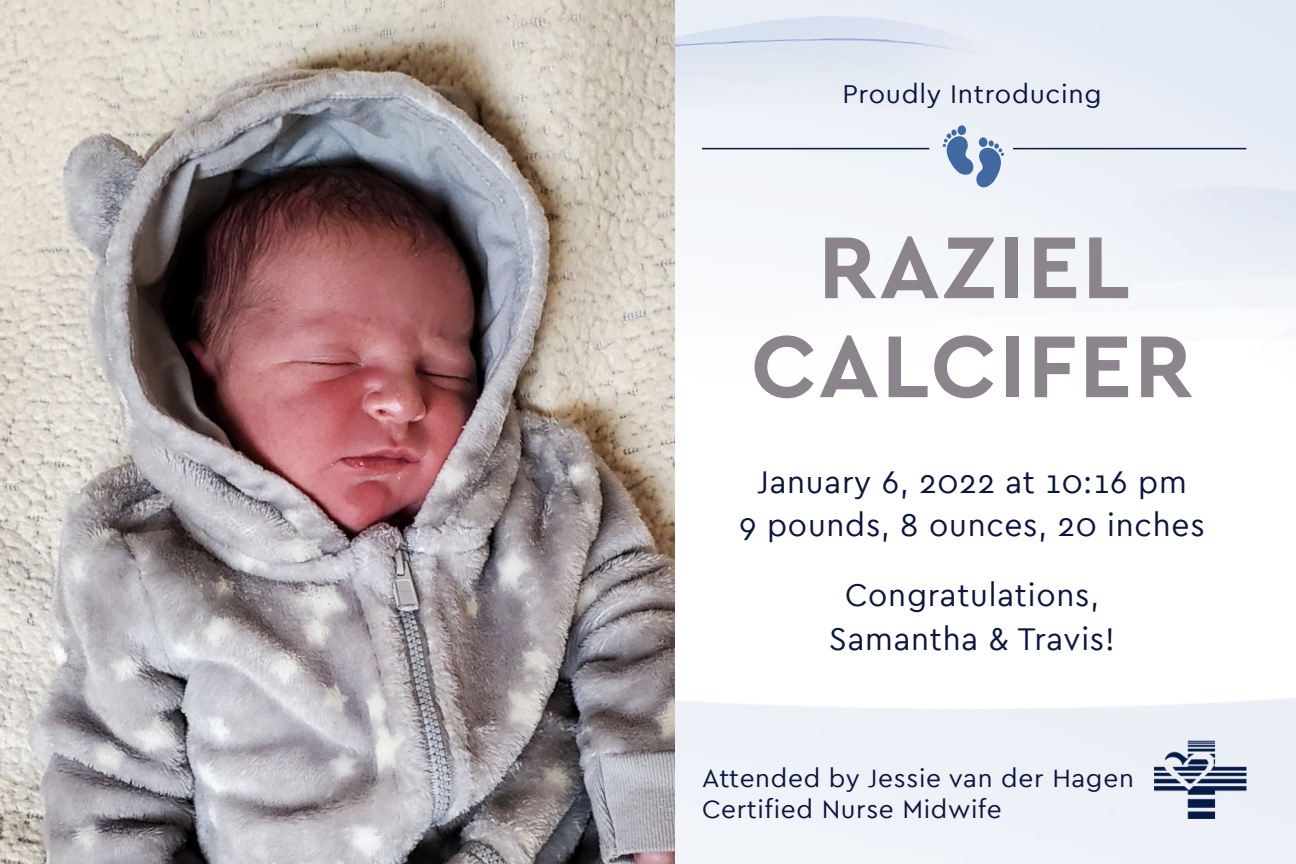
<style>
.page{position:relative;width:1296px;height:864px;background:#fff}
.page>*{position:absolute;margin:0;border:0;box-sizing:border-box;transform-origin:0 0}
.t1{font:700 91.8px/99px "Cera";letter-spacing:.025em;color:#8b848c;text-align:center}
.t2{font:33px "Cera";letter-spacing:.025em;color:#0b153e;scale:.96 1}
.t3{font:27px "Cera";letter-spacing:.025em;color:#0b153e}
.t4{font:26.4px "Cera";letter-spacing:.025em;color:#0b153e}
</style>
<div class="page">
<div style="left:675px;top:698px;width:621px;height:166px;background:#eef2f8"></div>
<img style="left:1155px;top:741px;width:92px;height:77px">
<img style="left:0;top:0;width:675px;height:864px">
<svg style="left:943px;top:125px;width:61px;height:62px;background:#a3b7d2"></svg>
<hr style="left:702px;top:148px;width:227px;height:1px;background:#0b153e">
<hr style="left:1013px;top:148px;width:233px;height:1px;background:#0b153e">
<p class="t3" style="left:842px;top:76px;width:261px">Proudly Introducing</p>
<p class="t1" style="left:751px;top:214px;width:443px">RAZIEL<br>CALCIFER</p>
<p class="t2" style="left:757px;top:460px;width:449px">January 6, 2022 at 10:16 pm</p>
<p class="t2" style="left:739px;top:503px;width:486px">9 pounds, 8 ounces, 20 inches</p>
<p class="t2" style="left:845px;top:573px;width:266px">Congratulations,</p>
<p class="t2" style="left:829px;top:617px;width:299px">Samantha &amp; Travis!</p>
<p class="t4" style="left:702px;top:760px;width:433px">Attended by Jessie van der Hagen</p>
<p class="t4" style="left:702px;top:792px;width:301px">Certified Nurse Midwife</p>
</div>
